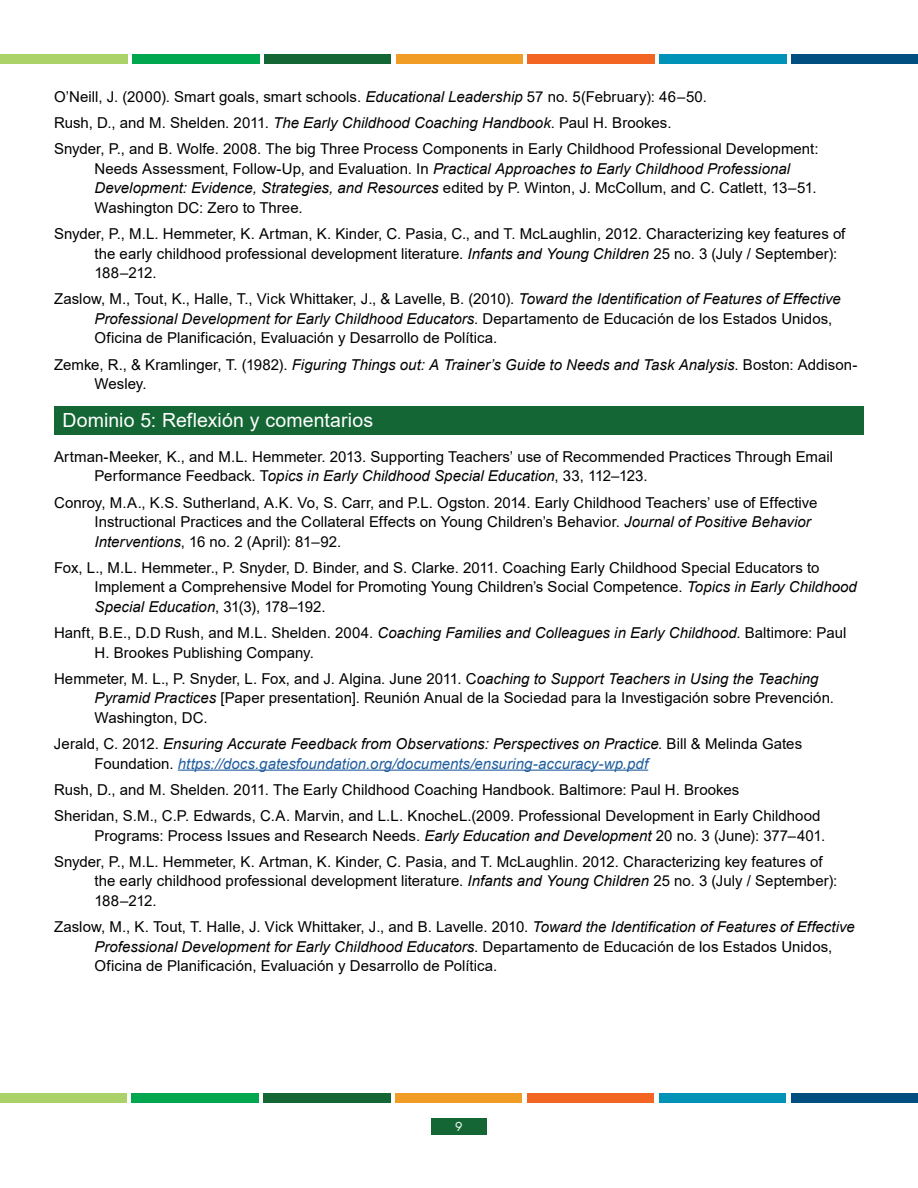
<style>
.page{position:relative;width:918px;height:1188px;background:#fff}
.page>*{position:absolute;margin:0;border:0;box-sizing:border-box;transform-origin:0 0}
.t1{font:19.5px "Arial";letter-spacing:.005em;color:#fff}
.t2{font:15px/19.5px "Arial";letter-spacing:.005em;color:#000}
.t3{font:italic 15px/19.5px "Arial";letter-spacing:.005em;color:#215e9e}
.t4{font:italic 15px/19.5px "Arial";color:#000}
.t5{font:12px "Futura Std";color:#fff}
.s1{font-style:italic}
.s2{font-style:normal}
.s3{font-style:normal;color:#000}
.s4{color:#000}
</style>
<div class="page">
<div style="left:0;top:54px;width:128px;height:10px;background:#aad268"></div>
<div style="left:132px;top:54px;width:128px;height:10px;background:#00a74f"></div>
<div style="left:264px;top:54px;width:128px;height:10px;background:#146734"></div>
<div style="left:396px;top:54px;width:127px;height:10px;background:#f19d25"></div>
<div style="left:528px;top:54px;width:127px;height:10px;background:#f26522"></div>
<div style="left:660px;top:54px;width:127px;height:10px;background:#0093b7"></div>
<div style="left:791px;top:54px;width:127px;height:10px;background:#004f80"></div>
<div style="left:431px;top:1118px;width:56px;height:16px;background:#146734"></div>
<div style="left:0;top:1093px;width:127px;height:10px;background:#aad268"></div>
<div style="left:132px;top:1093px;width:127px;height:10px;background:#00a74f"></div>
<div style="left:264px;top:1093px;width:127px;height:10px;background:#146734"></div>
<div style="left:395px;top:1093px;width:128px;height:10px;background:#f19d25"></div>
<div style="left:527px;top:1093px;width:127px;height:10px;background:#f26522"></div>
<div style="left:659px;top:1093px;width:127px;height:10px;background:#0093b7"></div>
<div style="left:791px;top:1093px;width:127px;height:10px;background:#004f80"></div>
<hr style="left:178px;top:770px;width:470px;height:1px;background:#215e9e">
<div style="left:54px;top:406px;width:810px;height:29px;background:#146734"></div>
<p class="t2" style="left:54px;top:87px;width:655px">O’Neill, J. (2000). Smart goals, smart schools. <span class="s1">Educational Leadership</span> 57 no. 5(February): 46–50.</p>
<p class="t2" style="left:54px;top:113px;width:619px">Rush, D., and M. Shelden. 2011. <span class="s1">The Early Childhood Coaching Handbook</span>. Paul H. Brookes.</p>
<p class="t2" style="left:94px;top:139px;width:726px;text-indent:-40px">Snyder, P., and B. Wolfe. 2008. The big Three Process Components in Early Childhood Professional Development:<br>Needs Assessment, Follow-Up, and Evaluation. In <span class="s1">Practical Approaches to Early Childhood Professional Development: Evidence, Strategies, and Resources</span> edited by P. Winton, J. McCollum, and C. Catlett, 13–51.<br>Washington DC: Zero to Three.</p>
<p class="t2" style="left:94px;top:224px;width:752px;text-indent:-40px">Snyder, P., M.L. Hemmeter, K. Artman, K. Kinder, C. Pasia, C., and T. McLaughlin, 2012. Characterizing key features of the early childhood professional development literature. <span class="s1">Infants and Young Children</span> 25 no. 3 (July / September):<br>188–212.</p>
<p class="t2" style="left:94px;top:289px;width:748px;text-indent:-40px">Zaslow, M., Tout, K., Halle, T., Vick Whittaker, J., &amp; Lavelle, B. (2010). <span class="s1">Toward the Identification of Features of Effective<br>Professional Development for Early Childhood Educators</span>. Departamento de Educación de los Estados Unidos,<br>Oficina de Planificación, Evaluación y Desarrollo de Política.</p>
<p class="t4" style="left:95px;top:355px;width:764px;text-indent:-40px"><span class="s2">Zemke, R., &amp; Kramlinger, T. (1982).</span> Figuring Things out: A Trainer’s Guide to Needs and Task Analysis<span class="s2">. Boston: Addison-<br>Wesley.</span></p>
<h3 class="t1" style="left:63px;top:407px;width:312px">Dominio 5: Reflexión y comentarios</h3>
<p class="t2" style="left:94px;top:447px;width:740px;text-indent:-40px">Artman-Meeker, K., and M.L. Hemmeter. 2013. Supporting Teachers’ use of Recommended Practices Through Email<br>Performance Feedback. T<span class="s1">opics in Early Childhood Special Education</span>, 33, 112–123.</p>
<p class="t2" style="left:94px;top:492px;width:725px;text-indent:-40px">Conroy, M.A., K.S. Sutherland, A.K. Vo, S. Carr, and P.L. Ogston. 2014. Early Childhood Teachers’ use of Effective<br>Instructional Practices and the Collateral Effects on Young Children’s Behavior. <span class="s1">Journal of Positive Behavior<br>Interventions</span>, 16 no. 2 (April): 81–92.</p>
<p class="t2" style="left:94px;top:558px;width:764px;text-indent:-40px">Fox, L., M.L. Hemmeter., P. Snyder, D. Binder, and S. Clarke. 2011. Coaching Early Childhood Special Educators to<br>Implement a Comprehensive Model for Promoting Young Children’s Social Competence. <span class="s1">Topics in Early Childhood<br>Special Education</span>, 31(3), 178–192.</p>
<p class="t2" style="left:95px;top:623px;width:753px;text-indent:-41px">Hanft, B.E., D.D Rush, and M.L. Shelden. 2004. <span class="s1">Coaching Families and Colleagues in Early Childhood</span>. Baltimore: Paul<br>H. Brookes Publishing Company.</p>
<p class="t2" style="left:94px;top:669px;width:741px;text-indent:-40px">Hemmeter, M. L., P. Snyder, L. Fox, and J. Algina. June 2011. C<span class="s1">oaching to Support Teachers in Using the Teaching<br>Pyramid Practices</span> [Paper presentation]. Reunión Anual de la Sociedad para la Investigación sobre Prevención.<br>Washington, DC.</p>
<p class="t3" style="left:95px;top:734px;width:709px;text-indent:-41px"><span class="s3">Jerald, C. 2012.</span> <span class="s4">Ensuring Accurate Feedback from Observations: Perspectives on Practice</span><span class="s3">. Bill &amp; Melinda Gates<br>Foundation.</span> https://docs.gatesfoundation.org/documents/ensuring-accuracy-wp.pdf</p>
<p class="t2" style="left:54px;top:780px;width:687px">Rush, D., and M. Shelden. 2011. The Early Childhood Coaching Handbook. Baltimore: Paul H. Brookes</p>
<p class="t2" style="left:95px;top:806px;width:732px;text-indent:-40px">Sheridan, S.M., C.P. Edwards, C.A. Marvin, and L.L. KnocheL.(2009. Professional Development in Early Childhood<br>Programs: Process Issues and Research Needs. <span class="s1">Early Education and Development</span> 20 no. 3 (June): 377–401.</p>
<p class="t2" style="left:95px;top:852px;width:744px;text-indent:-40px">Snyder, P., M.L. Hemmeter, K. Artman, K. Kinder, C. Pasia, and T. McLaughlin. 2012. Characterizing key features of the early childhood professional development literature. <span class="s1">Infants and Young Children</span> 25 no. 3 (July / September):<br>188–212.</p>
<p class="t2" style="left:95px;top:917px;width:762px;text-indent:-40px">Zaslow, M., K. Tout, T. Halle, J. Vick Whittaker, J., and B. Lavelle. 2010. <span class="s1">Toward the Identification of Features of Effective<br>Professional Development for Early Childhood Educators</span>. Departamento de Educación de los Estados Unidos,<br>Oficina de Planificación, Evaluación y Desarrollo de Política.</p>
<p class="t5" style="left:455px;top:1119px;width:9px">9</p>
</div>
